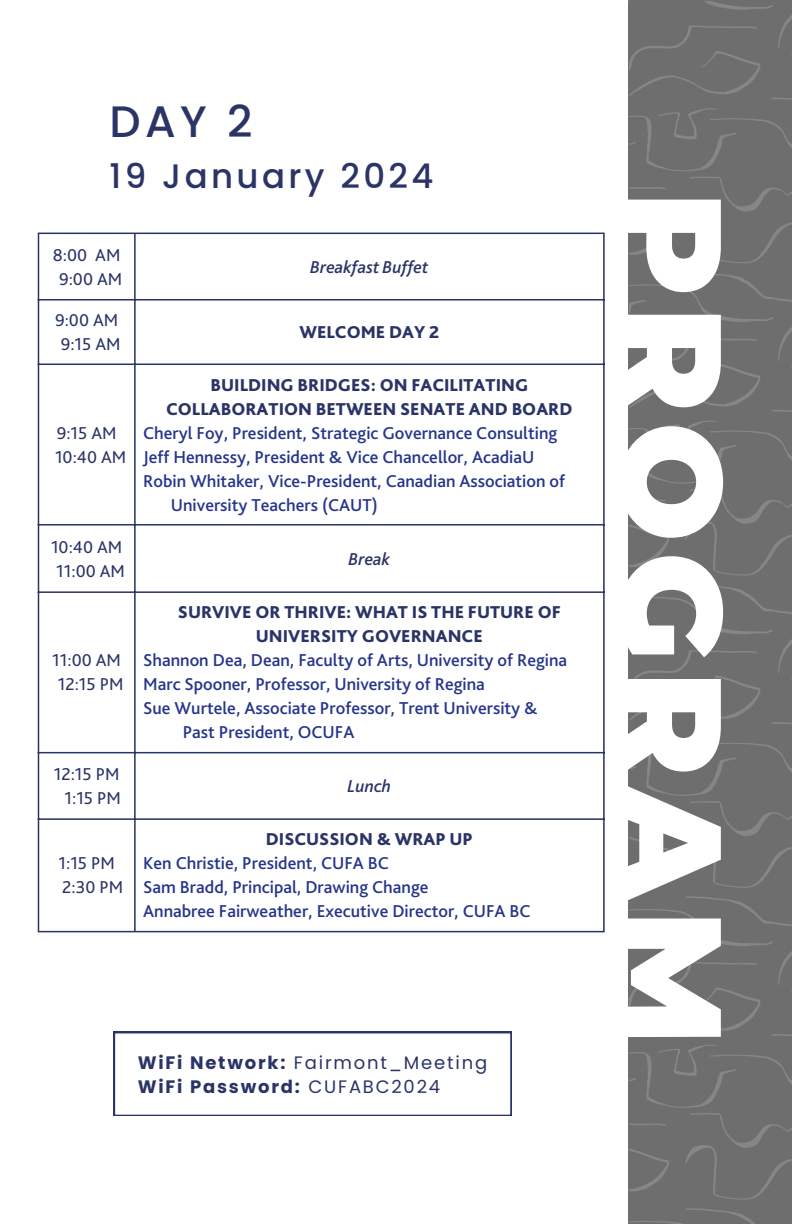
<style>
.page{position:relative;width:792px;height:1224px;background:#fff}
.page>*{position:absolute;margin:0;border:0;box-sizing:border-box;transform-origin:0 0}
.t1{font:900 141.2px "Montserrat";letter-spacing:.075em;color:#fff}
.t2{font:500 44px "Poppins";color:#2b3467}
.t3{font:500 34px "Poppins";letter-spacing:.1em;color:#2b3467}
.t4{font:500 18px "Bliss Pro";color:#26358b}
.t5{font:800 18px/24px "Bliss Pro";color:#2b3467;text-align:center}
.t6{font:18px "Bliss Pro";color:#2b3467}
.t7{font:18px "Poppins";letter-spacing:.1em;color:#2b3467}
.t8{font:italic 500 18px "Bliss Pro";color:#2b3467}
.t9{font:700 18px "Poppins";letter-spacing:.1em;color:#2b3467}
.s1{font-weight:700}
.s2{font-weight:400}
</style>
<div class="page">
<div style="left:628px;top:0;width:164px;height:1224px;background:#6e6e6e"></div>
<svg style="left:629px;top:1208px;width:126px;height:16px"></svg>
<svg style="left:629px;top:896px;width:163px;height:304px"></svg>
<svg style="left:629px;top:584px;width:163px;height:304px"></svg>
<svg style="left:629px;top:272px;width:163px;height:304px"></svg>
<svg style="left:629px;top:1px;width:163px;height:262px"></svg>
<svg style="left:39px;top:234px;width:564px;height:65px"></svg>
<hr style="left:38px;top:234px;width:1px;height:697px;background:#2b3467">
<hr style="left:134px;top:234px;width:2px;height:697px;background:#2b3467">
<hr style="left:603px;top:234px;width:2px;height:697px;background:#2b3467">
<hr style="left:38px;top:233px;width:567px;height:1px;background:#2b3467">
<hr style="left:38px;top:299px;width:567px;height:2px;background:#2b3467">
<hr style="left:38px;top:364px;width:567px;height:1px;background:#2b3467">
<hr style="left:38px;top:524px;width:567px;height:2px;background:#2b3467">
<hr style="left:38px;top:591px;width:567px;height:2px;background:#2b3467">
<hr style="left:38px;top:752px;width:567px;height:1px;background:#2b3467">
<hr style="left:38px;top:818px;width:567px;height:2px;background:#2b3467">
<hr style="left:38px;top:931px;width:567px;height:1px;background:#2b3467">
<svg style="left:114px;top:1032px;width:397px;height:84px"></svg>
<p class="t2" style="left:110px;top:91px;width:144px">DAY 2</p>
<p class="t3" style="left:110px;top:152px;width:325px">19 January 2024</p>
<p class="t6" style="left:53px;top:244px;width:69px">8:00 AM</p>
<p class="t6" style="left:59px;top:268px;width:65px">9:00 AM</p>
<p class="t6" style="left:55px;top:309px;width:65px">9:00 AM</p>
<p class="t6" style="left:61px;top:333px;width:61px">9:15 AM</p>
<p class="t6" style="left:57px;top:421px;width:61px">9:15 AM</p>
<p class="t6" style="left:55px;top:445px;width:73px">10:40 AM</p>
<p class="t6" style="left:51px;top:535px;width:73px">10:40 AM</p>
<p class="t6" style="left:56px;top:559px;width:70px">11:00 AM</p>
<p class="t6" style="left:52px;top:649px;width:70px">11:00 AM</p>
<p class="t6" style="left:58px;top:673px;width:67px">12:15 PM</p>
<p class="t6" style="left:54px;top:763px;width:67px">12:15 PM</p>
<p class="t6" style="left:65px;top:787px;width:58px">1:15 PM</p>
<p class="t6" style="left:59px;top:852px;width:58px">1:15 PM</p>
<p class="t6" style="left:62px;top:876px;width:62px">2:30 PM</p>
<p class="t8" style="left:310px;top:256px;width:120px">Breakfast Buffet</p>
<p class="t5" style="left:300px;top:320px;width:141px">WELCOME DAY 2</p>
<p class="t5" style="left:166px;top:372px;width:408px">BUILDING BRIDGES: ON FACILITATING<br>COLLABORATION BETWEEN SENATE AND BOARD</p>
<p class="t4" style="left:143px;top:421px;width:416px">Cheryl Foy, President, Strategic Governance Consulting</p>
<p class="t4" style="left:143px;top:445px;width:393px">Jeff Hennessy, President &amp; Vice Chancellor, AcadiaU</p>
<p class="t4" style="left:143px;top:469px;width:424px">Robin Whitaker, Vice-President, Canadian Association of</p>
<p class="t4" style="left:171px;top:493px;width:209px">University Teachers (CAUT)</p>
<p class="t8" style="left:349px;top:547px;width:43px">Break</p>
<p class="t5" style="left:178px;top:600px;width:384px">SURVIVE OR THRIVE: WHAT IS THE FUTURE OF<br>UNIVERSITY GOVERNANCE</p>
<p class="t4" style="left:143px;top:649px;width:426px">Shannon Dea, Dean, Faculty of Arts, University of Regina</p>
<p class="t4" style="left:143px;top:673px;width:343px">Marc Spooner, Professor, University of Regina</p>
<p class="t4" style="left:143px;top:697px;width:396px">Sue Wurtele, Associate Professor, Trent University &amp;</p>
<p class="t4" style="left:183px;top:721px;width:173px">Past President, OCUFA</p>
<p class="t8" style="left:348px;top:775px;width:45px">Lunch</p>
<p class="t5" style="left:266px;top:827px;width:209px">DISCUSSION &amp; WRAP UP</p>
<p class="t4" style="left:143px;top:852px;width:247px">Ken Christie, President, CUFA BC</p>
<p class="t4" style="left:143px;top:876px;width:287px">Sam Bradd, Principal, Drawing Change</p>
<p class="t4" style="left:143px;top:900px;width:389px">Annabree Fairweather, Executive Director, CUFA BC</p>
<p class="t7" style="left:138px;top:1050px;width:351px"><span class="s1">WiFi Network:</span> Fairmont_Meeting</p>
<p class="t9" style="left:138px;top:1074px;width:304px">WiFi Password: <span class="s2">CUFABC2024</span></p>
<p class="t1" style="left:759px;top:192px;width:855px;rotate:90deg">PROGRAM</p>
</div>
